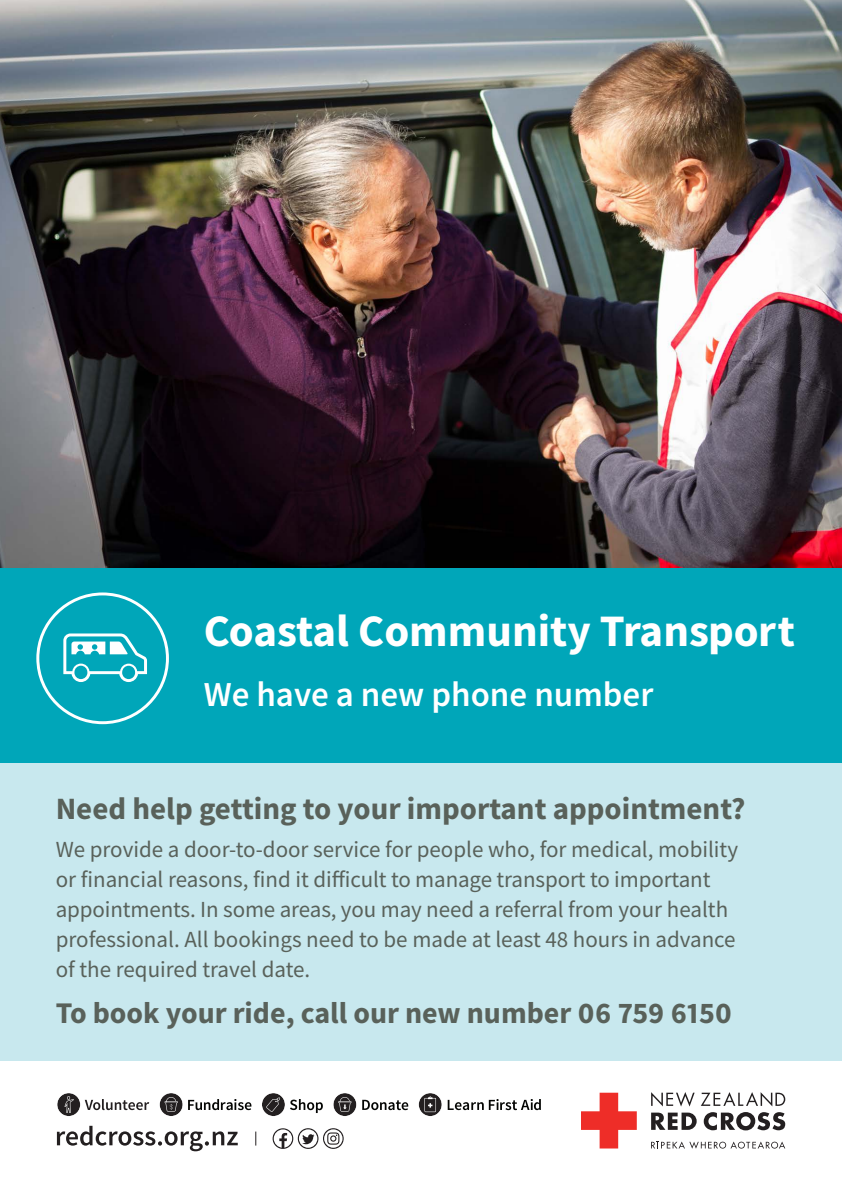
<style>
.page{position:relative;width:842px;height:1191px;background:#fff}
.page>*{position:absolute;margin:0;border:0;box-sizing:border-box;transform-origin:0 0}
.t1{font:700 45px "Source Sans Pro";color:#fff}
.t2{font:600 35px "Source Sans Pro";color:#fff}
.t3{font:700 31px "Source Sans Pro";color:#59615a}
.t4{font:700 30px "Source Sans Pro";color:#59615a}
.t5{font:23px/30px "Source Sans Pro";color:#59615a}
</style>
<div class="page">
<div style="left:0;top:687px;width:842px;height:373px;background:#c8e8ee"></div>
<svg style="left:333px;top:1093px;width:75px;height:23px"></svg>
<svg style="left:262px;top:1093px;width:61px;height:23px"></svg>
<svg style="left:57px;top:1093px;width:92px;height:23px"></svg>
<svg style="left:159px;top:1093px;width:92px;height:23px"></svg>
<svg style="left:418px;top:1093px;width:24px;height:23px"></svg>
<svg style="left:448px;top:1099px;width:93px;height:11px"></svg>
<svg style="left:651px;top:1092px;width:44px;height:14px"></svg>
<svg style="left:701px;top:1092px;width:84px;height:14px"></svg>
<svg style="left:651px;top:1112px;width:46px;height:17px"></svg>
<svg style="left:704px;top:1112px;width:81px;height:18px"></svg>
<svg style="left:581px;top:1092px;width:56px;height:56px"></svg>
<svg style="left:651px;top:1141px;width:134px;height:7px"></svg>
<svg style="left:273px;top:1128px;width:71px;height:20px"></svg>
<svg style="left:57px;top:1125px;width:181px;height:26px"></svg>
<svg style="left:256px;top:1131px;width:1px;height:14px"></svg>
<div style="left:0;top:556px;width:842px;height:206px;background:#00a6b9"></div>
<svg style="left:36px;top:592px;width:133px;height:132px"></svg>
<img style="left:0;top:0;width:842px;height:567px">
<p class="t1" style="left:204px;top:601px;width:593px">Coastal Community Transport</p>
<p class="t2" style="left:204px;top:671px;width:451px">We have a new phone number</p>
<p class="t3" style="left:56px;top:787px;width:691px">Need help getting to your important appointment?</p>
<p class="t5" style="left:56px;top:834px;width:684px">We provide a door-to-door service for people who, for medical, mobility or financial reasons, find it difficult to manage transport to important appointments. In some areas, you may need a referral from your health professional. All bookings need to be made at least 48 hours in advance of the required travel date.</p>
<p class="t4" style="left:56px;top:993px;width:678px">To book your ride, call our new number 06 759 6150</p>
</div>
